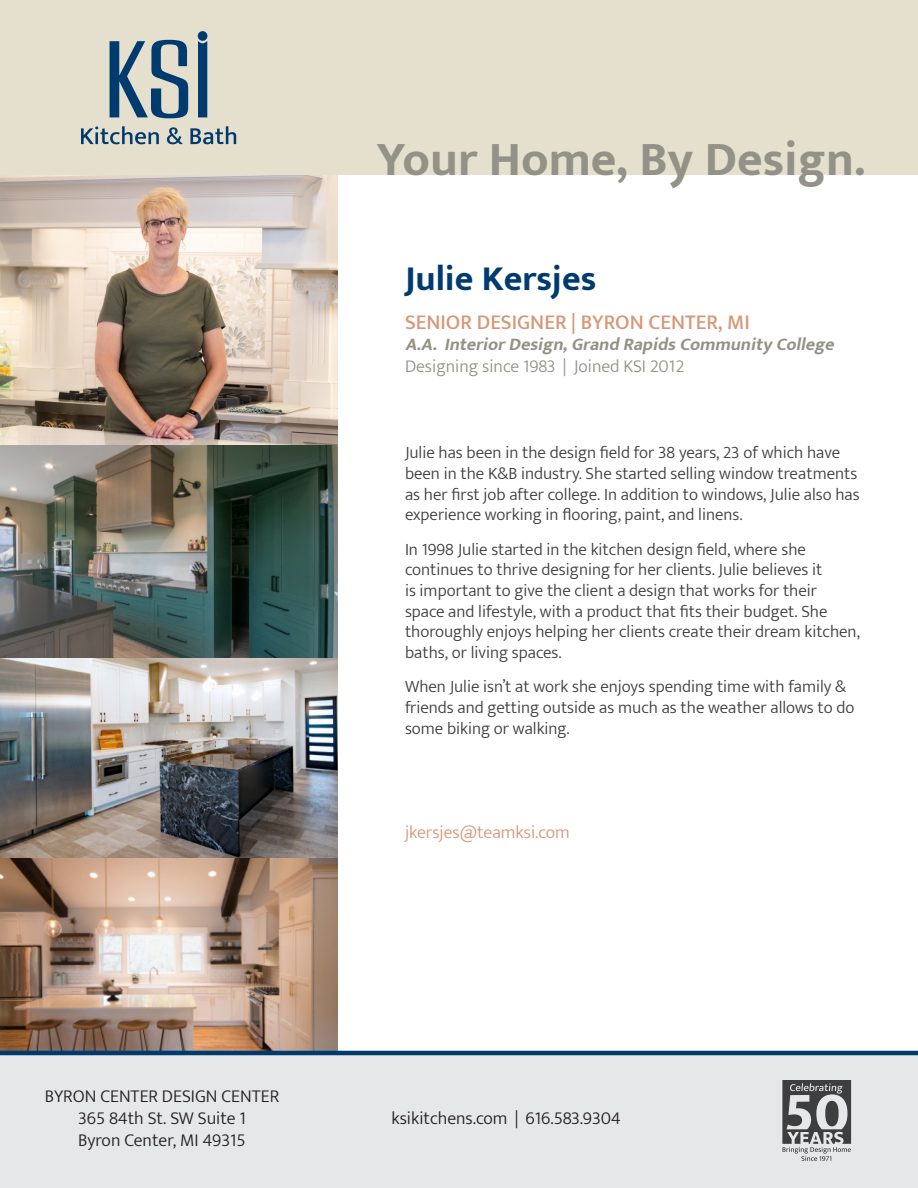
<style>
.page{position:relative;width:918px;height:1188px;background:#fff}
.page>*{position:absolute;margin:0;border:0;box-sizing:border-box;transform-origin:0 0}
.t1{font:700 49.5px "Mukta";color:#949287}
.KSI_body_copy{font:700 36px "Mukta";color:#003b70}
.KSI_body_copy-2{font:500 21px "Mukta";color:#d69878}
.t2{font:300 18px/21.6px "Mukta";color:#231f20;text-align:center}
.KSI_body_copy-3{font:italic 700 18px/21.6px "Mukta";color:#949287}
.KSI_body_copy-4{font:300 18px "Mukta";color:#d69878}
.KSI_body_copy-5{font:300 17.25px/20.7px "Mukta";color:#3e3e3f}
.s1{font-weight:300;font-style:normal}
</style>
<div class="page">
<img style="left:0;top:176px;width:338px;height:875px">
<div style="left:0;top:0;width:918px;height:176px;background:#e5e0ce"></div>
<svg style="left:110px;top:40px;width:78px;height:78px"></svg>
<svg style="left:198px;top:41px;width:9px;height:76px"></svg>
<div style="left:198px;top:31px;width:9px;height:10px;background:#003b70;border-radius:50%"></div>
<svg style="left:81px;top:126px;width:78px;height:18px"></svg>
<svg style="left:167px;top:127px;width:16px;height:17px"></svg>
<svg style="left:190px;top:126px;width:46px;height:18px"></svg>
<div style="left:0;top:1053px;width:918px;height:135px;background:#e6e7e9"></div>
<svg style="left:782px;top:1080px;width:69px;height:81px"></svg>
<hr style="left:0;top:1051px;width:918px;height:4px;background:#003b70">
<h1 class="t1" style="left:377px;top:129px;width:490px">Your Home, By Design.</h1>
<p class="KSI_body_copy" style="left:405px;top:256px;width:193px">Julie Kersjes</p>
<p class="KSI_body_copy-2" style="left:405px;top:309px;width:346px">SENIOR DESIGNER | BYRON CENTER, MI</p>
<p class="KSI_body_copy-3" style="left:405px;top:333px;width:436px">A.A. InteriorDesign,Grand RapidsCommunityCollege<br><span class="s1">Designing since 1983 | Joined KSI 2012</span></p>
<p class="KSI_body_copy-5" style="left:405px;top:442px;width:456px">Julie has been in the design field for 38 years, 23 of which have been in the K&amp;B industry. She started selling window treatments as her first job after college. In addition to windows, Julie also has experience working in flooring, paint, and linens.</p>
<p class="KSI_body_copy-5" style="left:405px;top:538px;width:456px">In 1998 Julie started in the kitchen design field, where she continues to thrive designing for her clients. Julie believes it<br>is important to give the client a design that works for their space and lifestyle, with a product that fits their budget. She thoroughly enjoys helping her clients create their dream kitchen, baths, or living spaces.</p>
<p class="KSI_body_copy-5" style="left:405px;top:676px;width:451px">When Julie isn’t at work she enjoys spending time with family &amp; friends and getting outside as much as the weather allows to do some biking or walking.</p>
<p class="KSI_body_copy-4" style="left:405px;top:821px;width:166px">jkersjes@teamksi.com</p>
<p class="t2" style="left:45px;top:1085px;width:236px">BYRON CENTER DESIGN CENTER<br>365 84th St. SW Suite 1<br>Byron Center, MI 49315</p>
<p class="t2" style="left:392px;top:1107px;width:231px">ksikitchens.com | 616.583.9304</p>
</div>
